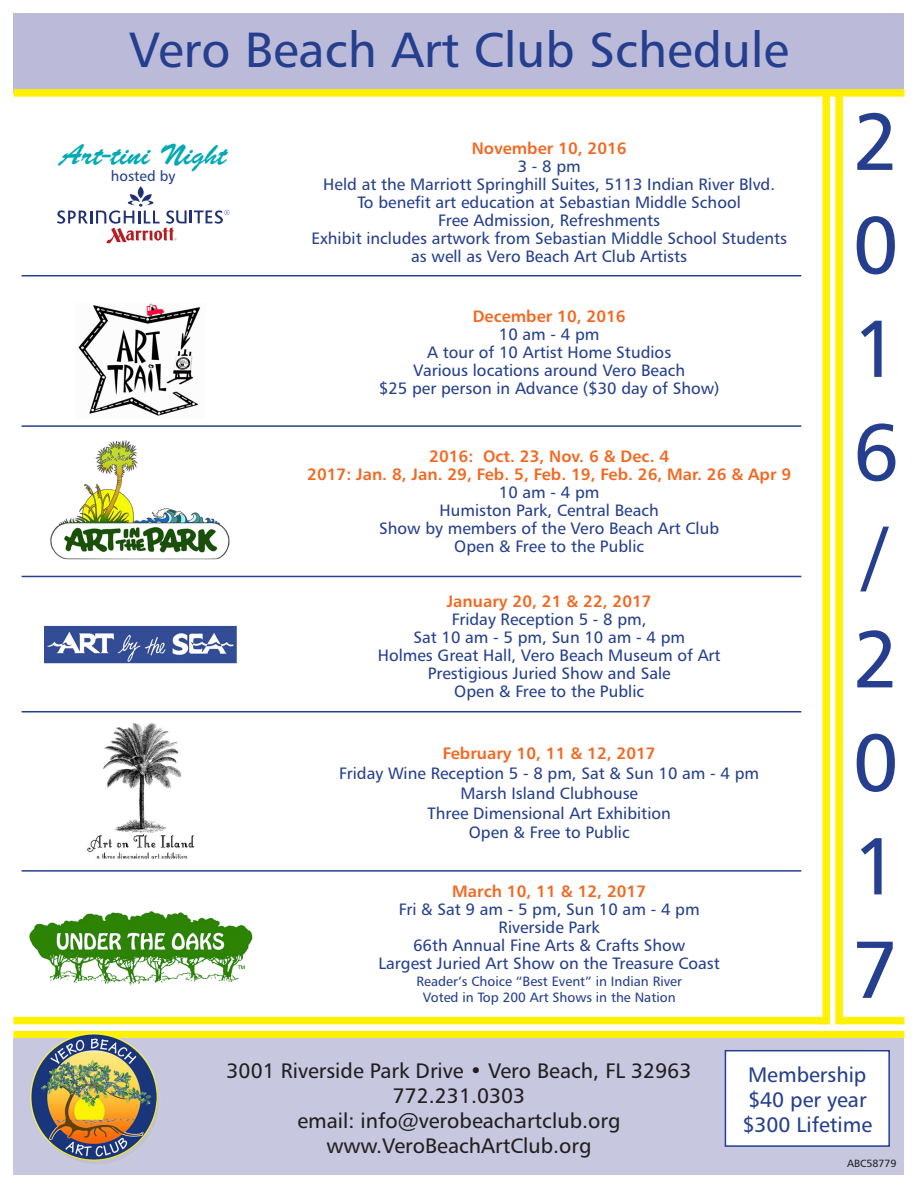
<style>
.page{position:relative;width:918px;height:1188px;background:#fff}
.page>*{position:absolute;margin:0;border:0;box-sizing:border-box;transform-origin:0 0}
.t1{font:81px "Humanist 777 BT Roman B";color:#253f8e}
.t2{font:49.5px "Humanist 777 BT Roman B";color:#253f8e}
.t3{font:29.1px "Brush Script";color:#00aab5}
.t4{font:21px "Humanist 777 BT Roman B";color:#231f20}
.t5{font:21px "Humanist 777 BT Roman B";color:#253f8e}
.t6{font:16.5px "Humanist 777 BT Roman B";color:#253f8e}
.t7{font:16.5px "Humanist 777 BT Bold B";color:#f36821}
.t8{font:14.55px "Humanist 777 BT Roman B";color:#253f8e}
.t9{font:13.5px "Humanist 777 BT Roman B";color:#253f8e}
.t10{font:10.5px "Humanist 777 BT Roman B";color:#231f20}
</style>
<div class="page">
<img style="left:13px;top:13px;width:892px;height:1162px">
<hr style="left:22px;top:425px;width:779px;height:2px;background:#253f8e">
<hr style="left:22px;top:275px;width:779px;height:1px;background:#253f8e">
<hr style="left:22px;top:576px;width:779px;height:1px;background:#253f8e">
<hr style="left:22px;top:711px;width:779px;height:1px;background:#253f8e">
<hr style="left:22px;top:870px;width:779px;height:2px;background:#253f8e">
<div style="left:725px;top:1051px;width:164px;height:95px;background:#fff"></div>
<div style="left:725px;top:1050px;width:165px;height:97px;border:2px solid #253f8e"></div>
<svg style="left:57px;top:186px;width:173px;height:57px"></svg>
<p class="t2" style="left:129px;top:19px;width:662px">Vero Beach Art Club Schedule</p>
<p class="t3" style="left:60px;top:138px;width:168px">Art-tini Night</p>
<p class="t8" style="left:111px;top:167px;width:66px">hosted by</p>
<p class="t7" style="left:472px;top:138px;width:157px">November 10, 2016</p>
<p class="t6" style="left:518px;top:156px;width:65px">3 - 8 pm</p>
<p class="t6" style="left:323px;top:174px;width:453px">Held at the Marriott Springhill Suites, 5113 Indian River Blvd.</p>
<p class="t6" style="left:358px;top:192px;width:385px">To benefit art education at Sebastian Middle School</p>
<p class="t6" style="left:438px;top:210px;width:223px">Free Admission, Refreshments</p>
<p class="t6" style="left:311px;top:228px;width:477px">Exhibit includes artwork from Sebastian Middle School Students</p>
<p class="t6" style="left:411px;top:246px;width:277px">as well as Vero Beach Art Club Artists</p>
<p class="t7" style="left:473px;top:306px;width:155px">December 10, 2016</p>
<p class="t6" style="left:499px;top:324px;width:102px">10 am - 4 pm</p>
<p class="t6" style="left:427px;top:342px;width:246px">A tour of 10 Artist Home Studios</p>
<p class="t6" style="left:413px;top:360px;width:273px">Various locations around Vero Beach</p>
<p class="t6" style="left:379px;top:378px;width:342px">$25 per person in Advance ($30 day of Show)</p>
<p class="t7" style="left:429px;top:446px;width:241px">2016: Oct. 23, Nov. 6 &amp; Dec. 4</p>
<p class="t7" style="left:307px;top:464px;width:485px">2017: Jan. 8, Jan. 29, Feb. 5, Feb. 19, Feb. 26, Mar. 26 &amp; Apr 9</p>
<p class="t6" style="left:499px;top:482px;width:102px">10 am - 4 pm</p>
<p class="t6" style="left:440px;top:500px;width:221px">Humiston Park, Central Beach</p>
<p class="t6" style="left:379px;top:518px;width:342px">Show by members of the Vero Beach Art Club</p>
<p class="t6" style="left:454px;top:536px;width:191px">Open &amp; Free to the Public</p>
<p class="t7" style="left:447px;top:591px;width:206px">January 20, 21 &amp; 22, 2017</p>
<p class="t6" style="left:452px;top:609px;width:196px">Friday Reception 5 - 8 pm,</p>
<p class="t6" style="left:413px;top:627px;width:273px">Sat 10 am - 5 pm, Sun 10 am - 4 pm</p>
<p class="t6" style="left:378px;top:645px;width:344px">Holmes Great Hall, Vero Beach Museum of Art</p>
<p class="t6" style="left:428px;top:663px;width:245px">Prestigious Juried Show and Sale</p>
<p class="t6" style="left:454px;top:681px;width:191px">Open &amp; Free to the Public</p>
<p class="t7" style="left:443px;top:743px;width:215px">February 10, 11 &amp; 12, 2017</p>
<p class="t6" style="left:339px;top:763px;width:421px">Friday Wine Reception 5 - 8 pm, Sat &amp; Sun 10 am - 4 pm</p>
<p class="t6" style="left:460px;top:783px;width:179px">Marsh Island Clubhouse</p>
<p class="t6" style="left:428px;top:803px;width:245px">Three Dimensional Art Exhibition</p>
<p class="t6" style="left:469px;top:822px;width:162px">Open &amp; Free to Public</p>
<p class="t7" style="left:452px;top:881px;width:195px">March 10, 11 &amp; 12, 2017</p>
<p class="t6" style="left:399px;top:899px;width:302px">Fri &amp; Sat 9 am - 5 pm, Sun 10 am - 4 pm</p>
<p class="t6" style="left:499px;top:917px;width:103px">Riverside Park</p>
<p class="t6" style="left:413px;top:935px;width:274px">66th Annual Fine Arts &amp; Crafts Show</p>
<p class="t6" style="left:379px;top:953px;width:343px">Largest Juried Art Show on the Treasure Coast</p>
<p class="t9" style="left:416px;top:973px;width:267px">Reader’s Choice “Best Event” in Indian River</p>
<p class="t9" style="left:423px;top:989px;width:254px">Voted in Top 200 Art Shows in the Nation</p>
<p class="t1" style="left:853px;top:91px;width:48px">2</p>
<p class="t1" style="left:853px;top:195px;width:48px">0</p>
<p class="t1" style="left:853px;top:298px;width:48px">1</p>
<p class="t1" style="left:853px;top:402px;width:48px">6</p>
<p class="t1" style="left:865px;top:505px;width:24px">/</p>
<p class="t1" style="left:853px;top:609px;width:48px">2</p>
<p class="t1" style="left:853px;top:712px;width:48px">0</p>
<p class="t1" style="left:853px;top:816px;width:48px">1</p>
<p class="t1" style="left:853px;top:919px;width:48px">7</p>
<p class="t4" style="left:227px;top:1057px;width:466px">3001 Riverside Park Drive • Vero Beach, FL 32963</p>
<p class="t4" style="left:393px;top:1082px;width:134px">772.231.0303</p>
<p class="t4" style="left:297px;top:1108px;width:325px">email: info@verobeachartclub.org</p>
<p class="t4" style="left:326px;top:1133px;width:267px">www.VeroBeachArtClub.org</p>
<p class="t5" style="left:748px;top:1061px;width:120px">Membership</p>
<p class="t5" style="left:748px;top:1086px;width:120px">$40 per year</p>
<p class="t5" style="left:742px;top:1112px;width:131px">$300 Lifetime</p>
<p class="t10" style="left:847px;top:1157px;width:51px">ABC58779</p>
</div>
